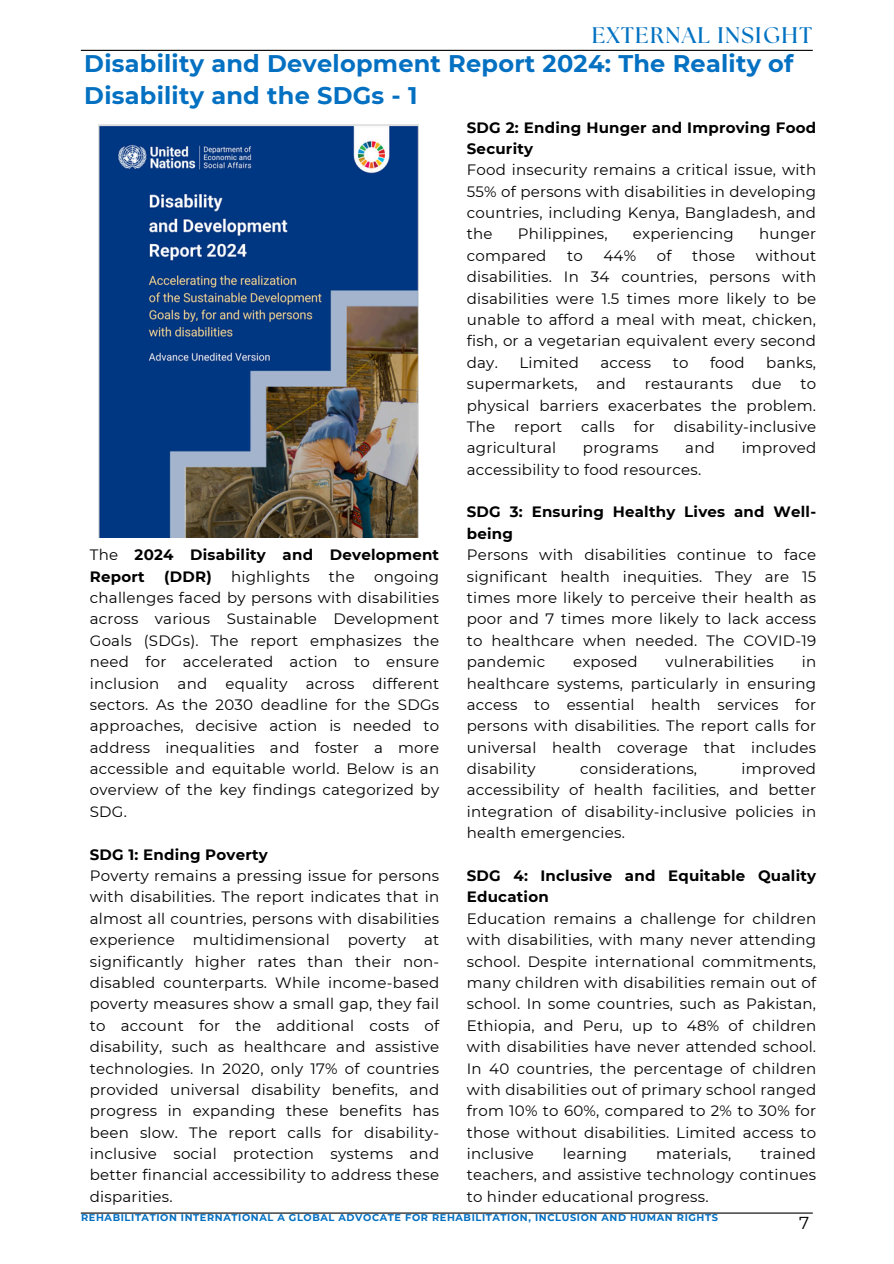
<style>
.page{position:relative;width:894px;height:1264px;background:#fff}
.page>*{position:absolute;margin:0;border:0;box-sizing:border-box;transform-origin:0 0}
.t1{font:700 24px/32.7px "Montserrat";letter-spacing:.01em;color:#0370c2}
.t2{font:700 22.5px "The Seasons";letter-spacing:.065em;color:#0171c1}
.t3{font:17.25px "Montserrat";color:#000}
.t4{font:15px/21.3px "Montserrat";letter-spacing:.015em;color:#000;text-align:justify}
.t5{font:700 15px/21.3px "Montserrat";letter-spacing:.015em;color:#000}
.t6{font:700 9.75px "Montserrat";letter-spacing:.065em;color:#0370c2}
.s1{font-weight:400}
</style>
<div class="page">
<hr style="left:81px;top:50px;width:731px;height:1px;background:#000">
<hr style="left:81px;top:1212px;width:731px;height:1px;background:#000">
<img style="left:98px;top:125px;width:321px;height:412px">
<p class="t2" style="left:592px;top:25px;width:221px">EXTERNAL INSIGHT</p>
<p class="t1" style="left:84px;top:47px;width:710px">Disability and Development Report 2024: The Reality of<br>Disability and the SDGs - 1</p>
<h1 class="t5" style="left:90px;top:544px;width:351px"><span class="s1">The</span> 2024 Disability and Development<br>Report</h1>
<h1 class="t4" style="left:90px;top:565px;width:351px;text-indent:284px">ongoing challenges faced by persons with disabilities across various Sustainable Development Goals (SDGs). The report emphasizes the need for accelerated action to ensure inclusion and equality across different sectors. As the 2030 deadline for the SDGs approaches, decisive action is needed to address inequalities and foster a more accessible and equitable world. Below is an overview of the key findings categorized by SDG.</h1>
<p class="t5" style="left:90px;top:843px;width:179px">SDG 1: Ending Poverty</p>
<h2 class="t4" style="left:90px;top:865px;width:351px">Poverty remains a pressing issue for persons with disabilities. The report indicates that in almost all countries, persons with disabilities experience multidimensional poverty at significantly higher rates than their non&shy;disabled counterparts. While income-based poverty measures show a small gap, they fail to account for the additional costs of disability, such as healthcare and assistive technologies. In 2020, only 17% of countries provided universal disability benefits, and progress in expanding these benefits has been slow. The report calls for disability&shy;inclusive social protection systems and better financial accessibility to address these disparities.</h2>
<h1 class="t5" style="left:164px;top:565px;width:49px">(DDR)</h1>
<h1 class="t4" style="left:231px;top:565px;width:80px">highlights</h1>
<h1 class="t4" style="left:329px;top:565px;width:27px">the</h1>
<p class="t5" style="left:466px;top:116px;width:351px">SDG 2: Ending Hunger and Improving Food<br>Security</p>
<p class="t4" style="left:466px;top:159px;width:351px">Food insecurity remains a critical issue, with 55% of persons with disabilities in developing countries, including Kenya, Bangladesh, and the</p>
<p class="t4" style="left:518px;top:223px;width:91px">Philippines,</p>
<p class="t4" style="left:632px;top:223px;width:102px">experiencing</p>
<p class="t4" style="left:759px;top:223px;width:58px">hunger</p>
<p class="t4" style="left:466px;top:245px;width:81px">compared</p>
<p class="t4" style="left:567px;top:245px;width:17px">to</p>
<p class="t4" style="left:603px;top:245px;width:34px">44%</p>
<p class="t4" style="left:656px;top:245px;width:16px">of</p>
<p class="t4" style="left:692px;top:245px;width:44px">those</p>
<p class="t4" style="left:466px;top:245px;width:351px;text-indent:289px">without disabilities. In 34 countries, persons with disabilities were 1.5 times more likely to be unable to afford a meal with meat, chicken, fish, or a vegetarian equivalent every second day.</p>
<p class="t4" style="left:519px;top:352px;width:61px">Limited</p>
<p class="t4" style="left:600px;top:352px;width:52px">access</p>
<p class="t4" style="left:672px;top:352px;width:17px">to</p>
<p class="t4" style="left:709px;top:352px;width:36px">food</p>
<p class="t4" style="left:766px;top:352px;width:51px">banks,</p>
<p class="t4" style="left:466px;top:373px;width:112px">supermarkets,</p>
<p class="t4" style="left:596px;top:373px;width:31px">and</p>
<p class="t4" style="left:644px;top:373px;width:90px">restaurants</p>
<p class="t4" style="left:751px;top:373px;width:31px">due</p>
<p class="t4" style="left:466px;top:373px;width:351px;text-indent:333px">to physical barriers exacerbates the problem.<br>The</p>
<p class="t4" style="left:514px;top:416px;width:49px">report</p>
<p class="t4" style="left:581px;top:416px;width:35px">calls</p>
<p class="t4" style="left:633px;top:416px;width:22px">for</p>
<p class="t4" style="left:673px;top:416px;width:144px">disability-inclusive</p>
<p class="t4" style="left:466px;top:437px;width:91px">agricultural</p>
<p class="t4" style="left:582px;top:437px;width:77px">programs</p>
<p class="t4" style="left:685px;top:437px;width:31px">and</p>
<p class="t4" style="left:741px;top:437px;width:76px">improved</p>
<p class="t4" style="left:466px;top:458px;width:236px">accessibility to food resources.</p>
<p class="t5" style="left:466px;top:501px;width:351px">SDG 3: Ensuring Healthy Lives and Well&shy;being</p>
<p class="t4" style="left:466px;top:544px;width:351px">Persons with disabilities continue to face significant health inequities. They are 15 times more likely to perceive their health as poor and 7 times more likely to lack access to healthcare when needed. The COVID-19 pandemic</p>
<p class="t4" style="left:466px;top:651px;width:351px;text-indent:335px">in healthcare systems, particularly in ensuring access to essential health services for persons with disabilities. The report calls for universal health coverage that includes disability</p>
<p class="t4" style="left:573px;top:651px;width:66px">exposed</p>
<p class="t4" style="left:665px;top:651px;width:110px">vulnerabilities</p>
<p class="t4" style="left:466px;top:758px;width:351px;text-indent:275px">improved accessibility of health facilities, and better integration of disability-inclusive policies in health emergencies.</p>
<p class="t5" style="left:466px;top:865px;width:351px">SDG 4: Inclusive and Equitable Quality<br>Education</p>
<p class="t4" style="left:466px;top:907px;width:351px">Education remains a challenge for children with disabilities, with many never attending school. Despite international commitments, many children with disabilities remain out of school. In some countries, such as Pakistan, Ethiopia, and Peru, up to 48% of children with disabilities have never attended school.<br>In 40 countries, the percentage of children with disabilities out of primary school ranged from 10% to 60%, compared to 2% to 30% for those without disabilities. Limited access to inclusive</p>
<p class="t4" style="left:580px;top:758px;width:118px">considerations,</p>
<p class="t4" style="left:466px;top:1142px;width:351px;text-indent:293px">trained teachers, and assistive technology continues to hinder educational progress.</p>
<p class="t4" style="left:562px;top:1142px;width:66px">learning</p>
<p class="t4" style="left:656px;top:1142px;width:77px">materials,</p>
<p class="t6" style="left:81px;top:1211px;width:638px">REHABILITATION INTERNATIONAL A GLOBAL ADVOCATE FOR REHABILITATION, INCLUSION AND HUMAN RIGHTS</p>
<p class="t3" style="left:799px;top:1212px;width:12px">7</p>
</div>
